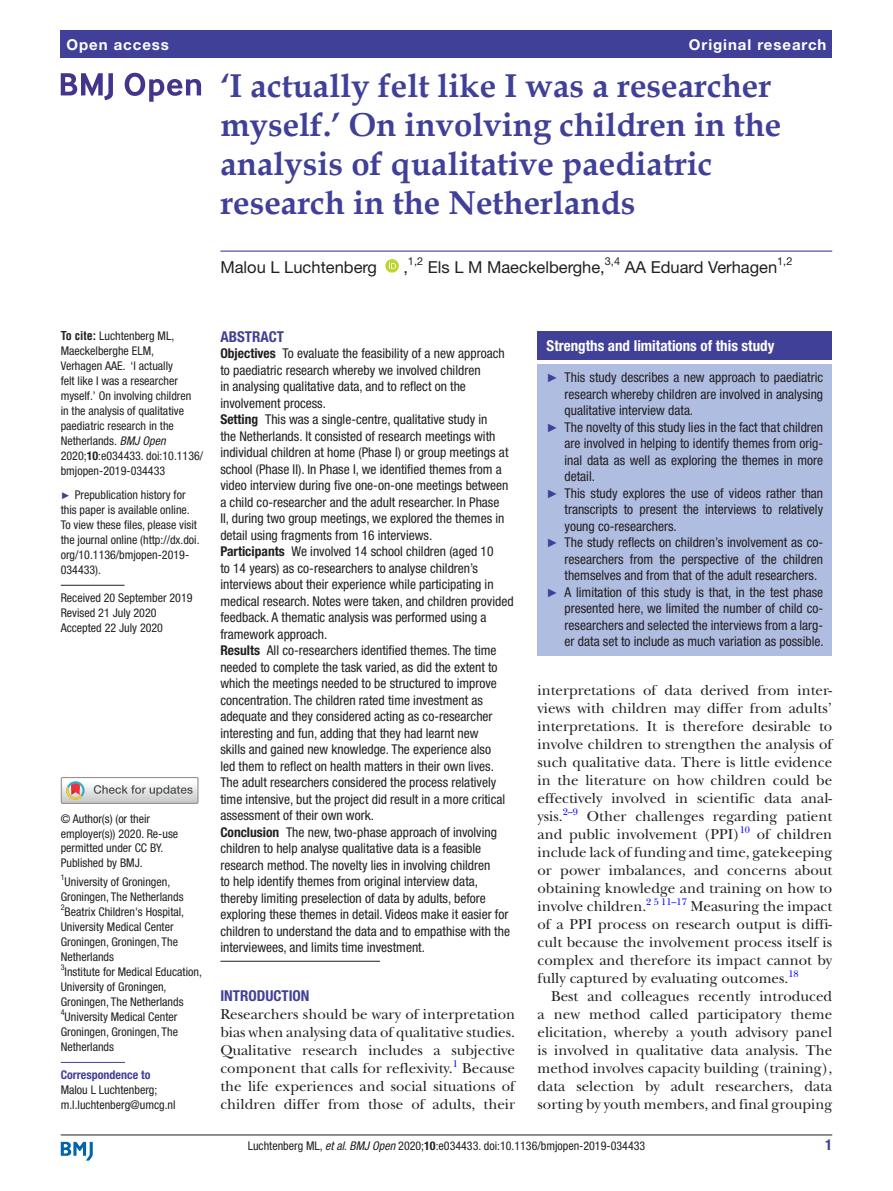
<style>
.page{position:relative;width:893px;height:1191px;background:#fff}
.page>*{position:absolute;margin:0;border:0;box-sizing:border-box;transform-origin:0 0}
.t1{font:700 33px/39px "Book Antiqua";color:#414099}
.t2{font:16.5px "Helvetica Neue LT Std";color:#231f20}
.t3{font:15px/18px "New Baskerville";color:#231f20;text-align:justify}
.t4{font:700 condensed 15px "Helvetica Neue LT Std";color:#fff}
.t5{font:700 15px "Helvetica Neue LT Std";letter-spacing:.065em;color:#fff}
.t6{font:700 condensed 15px "Helvetica Neue LT Std";color:#414099}
.t7{font:condensed 13.5px/16.5px "Helvetica Neue LT Std";color:#231f20}
.t8{font:condensed 12px/15px "Helvetica Neue LT Std";color:#231f20}
.t9{font:700 condensed 12px "Helvetica Neue LT Std";color:#414099}
.t10{font:10.95px "Helvetica Neue LT Std";color:#231f20}
.t11{font:9.9px "New Baskerville";color:#00f}
.t12{font:condensed 7.95px "Helvetica Neue LT Std";color:#231f20}
.s1{font-family:"Helvetica LT Std";font-weight:700}
.s2{font-style:italic}
.s3{font-weight:700}
.s4{font-family:"Arial";font-stretch:normal;font-size:9.75px;color:#414099}
.s5{font-family:"Arial";font-stretch:normal;font-size:12px;color:#414099}
</style>
<div class="page">
<hr style="left:61px;top:1134px;width:771px;height:1px;background:#231f20">
<svg style="left:61px;top:1141px;width:32px;height:19px"></svg>
<div style="left:61px;top:31px;width:771px;height:27px;background:#414099"></div>
<hr style="left:220px;top:250px;width:612px;height:2px;background:#414099">
<svg style="left:385px;top:259px;width:14px;height:14px"></svg>
<hr style="left:61px;top:585px;width:64px;height:1px;background:#231f20">
<hr style="left:61px;top:1062px;width:64px;height:1px;background:#414099">
<svg style="left:61px;top:73px;width:52px;height:27px"></svg>
<svg style="left:125px;top:73px;width:76px;height:29px"></svg>
<div style="left:61px;top:777px;width:138px;height:27px;border:1px solid #969090"></div>
<svg style="left:61px;top:777px;width:137px;height:26px"></svg>
<hr style="left:220px;top:961px;width:160px;height:1px;background:#231f20">
<div style="left:538px;top:331px;width:294px;height:29px;background:#414099"></div>
<div style="left:538px;top:364px;width:294px;height:291px;background:#afbde1"></div>
<p class="t5" style="left:66px;top:35px;width:104px">Open access</p>
<p class="t5" style="left:689px;top:35px;width:139px">Original research</p>
<h1 class="t1" style="left:220px;top:66px;width:562px">‘I actually felt like I was a researcher myself.’ On involving children in the analysis of qualitative paediatric research in the Netherlands</h1>
<p class="t10" style="left:408px;top:255px;width:17px">1,2</p>
<p class="t2" style="left:428px;top:257px;width:179px">Els L M Maeckelberghe,</p>
<p class="t10" style="left:605px;top:255px;width:17px">3,4</p>
<p class="t2" style="left:625px;top:257px;width:154px">AA Eduard Verhagen</p>
<p class="t10" style="left:777px;top:255px;width:17px">1,2</p>
<p class="t2" style="left:220px;top:257px;width:158px">Malou L Luchtenberg</p>
<p class="t2" style="left:403px;top:257px;width:6px">,</p>
<p class="t8" style="left:61px;top:328px;width:144px"><span class="s1">To cite:</span> Luchtenberg ML,<br>Maeckelberghe ELM,<br>Verhagen AAE. ‘I actually<br>felt like I was a researcher myself.’ On involving children<br>in the analysis of qualitative paediatric research in the<br>Netherlands. <span class="s2">BMJ Open<br></span>2020;<span class="s3">10</span>:e034433. doi:10.1136/ bmjopen-2019-034433</p>
<p class="t8" style="left:61px;top:487px;width:140px"><span class="s4">►</span> Prepublication history for this paper is available online.<br>To view these files, please visit the journal online (http://dx.doi. org/10.1136/bmjopen-2019-<br>034433).</p>
<p class="t8" style="left:61px;top:590px;width:133px">Received 20 September 2019<br>Revised 21 July 2020<br>Accepted 22 July 2020</p>
<p class="t8" style="left:61px;top:812px;width:119px;line-height:14.4px">© Author(s) (or their employer(s)) 2020. Re-use permitted under CC BY.<br>Published by BMJ.</p>
<p class="t12" style="left:61px;top:873px;width:5px">1</p>
<p class="t8" style="left:61px;top:874px;width:124px;text-indent:4px">University of Groningen,<br>Groningen, The Netherlands</p>
<p class="t12" style="left:61px;top:903px;width:5px">2</p>
<p class="t8" style="left:61px;top:904px;width:125px;text-indent:4px">Beatrix Children's Hospital,<br>University Medical Center<br>Groningen, Groningen, The<br>Netherlands</p>
<p class="t12" style="left:61px;top:963px;width:5px">3</p>
<p class="t8" style="left:61px;top:964px;width:143px;text-indent:4px">Institute for Medical Education,<br>University of Groningen,<br>Groningen, The Netherlands<br><sup>4</sup>University Medical Center<br>Groningen, Groningen, The<br>Netherlands</p>
<p class="t9" style="left:61px;top:1067px;width:91px">Correspondence to</p>
<p class="t8" style="left:61px;top:1082px;width:116px">Malou L Luchtenberg; m.l.luchtenberg@umcg.nl</p>
<p class="t6" style="left:220px;top:327px;width:65px">ABSTRACT</p>
<p class="t7" style="left:220px;top:345px;width:295px"><span class="s3">Objectives</span> To evaluate the feasibility of a new approach to paediatric research whereby we involved children<br>in analysing qualitative data, and to reflect on the involvement process.<br><span class="s3">Setting</span> This was a single-centre, qualitative study in<br>the Netherlands. It consisted of research meetings with individual children at home (Phase I) or group meetings at school (Phase II). In Phase I, we identified themes from a video interview during five one-on-one meetings between a child co-researcher and the adult researcher. In Phase<br>II, during two group meetings, we explored the themes in detail using fragments from 16 interviews.<br><span class="s3">Participants</span> We involved 14 school children (aged 10<br>to 14 years) as co-researchers to analyse children’s interviews about their experience while participating in medical research. Notes were taken, and children provided feedback. A thematic analysis was performed using a framework approach.<br><span class="s3">Results</span> All co-researchers identified themes. The time needed to complete the task varied, as did the extent to which the meetings needed to be structured to improve concentration. The children rated time investment as adequate and they considered acting as co-researcher interesting and fun, adding that they had learnt new<br>skills and gained new knowledge. The experience also<br>led them to reflect on health matters in their own lives.<br>The adult researchers considered the process relatively time intensive, but the project did result in a more critical assessment of their own work.<br><span class="s3">Conclusion</span> The new, two-phase approach of involving children to help analyse qualitative data is a feasible research method. The novelty lies in involving children<br>to help identify themes from original interview data, thereby limiting preselection of data by adults, before exploring these themes in detail. Videos make it easier for children to understand the data and to empathise with the interviewees, and limits time investment.</p>
<p class="t6" style="left:220px;top:987px;width:91px">INTRODUCTION</p>
<p class="t3" style="left:220px;top:1005px;width:296px">Researchers should be wary of interpretation bias when analysing data of qualitative studies.<br>Qualitative research includes a subjective component that calls for reflexivity.</p>
<p class="t11" style="left:453px;top:1057px;width:7px">1</p>
<p class="t3" style="left:220px;top:1059px;width:296px;text-indent:242px">Because the life experiences and social situations of children differ from those of adults, their</p>
<p class="t4" style="left:547px;top:336px;width:229px">Strengths and limitations of this study</p>
<p class="t7" style="left:547px;top:369px;width:278px"><span class="s5">►</span> This study describes a new approach to paediatric</p>
<p class="t7" style="left:565px;top:386px;width:260px">research whereby children are involved in analysing</p>
<p class="t7" style="left:565px;top:402px;width:130px">qualitative interview data.</p>
<p class="t7" style="left:547px;top:419px;width:278px"><span class="s5">►</span> The novelty of this study lies in the fact that children</p>
<p class="t7" style="left:565px;top:435px;width:260px">are involved in helping to identify themes from orig-</p>
<p class="t7" style="left:565px;top:452px;width:260px">inal data as well as exploring the themes in more</p>
<p class="t7" style="left:565px;top:468px;width:32px">detail.</p>
<p class="t7" style="left:547px;top:485px;width:278px"><span class="s5">►</span> This study explores the use of videos rather than</p>
<p class="t7" style="left:565px;top:501px;width:260px">transcripts to present the interviews to relatively</p>
<p class="t7" style="left:565px;top:518px;width:114px">young co-researchers.</p>
<p class="t7" style="left:547px;top:534px;width:278px"><span class="s5">►</span> The study reflects on children’s involvement as co-</p>
<p class="t7" style="left:565px;top:551px;width:260px">researchers from the perspective of the children</p>
<p class="t7" style="left:565px;top:567px;width:254px">themselves and from that of the adult researchers.</p>
<p class="t7" style="left:547px;top:584px;width:278px"><span class="s5">►</span> A limitation of this study is that, in the test phase</p>
<p class="t7" style="left:565px;top:600px;width:260px">presented here, we limited the number of child co-</p>
<p class="t7" style="left:565px;top:617px;width:260px">researchers and selected the interviews from a larg-</p>
<p class="t7" style="left:565px;top:633px;width:261px">er data set to include as much variation as possible.</p>
<p class="t3" style="left:538px;top:681px;width:296px">interpretations of data derived from inter&shy;views with children may differ from adults’ interpretations. It is therefore desirable to involve children to strengthen the analysis of such qualitative data. There is little evidence in the literature on how children could be effectively involved in scientific data anal&shy;ysis.<sup>2–9</sup></p>
<p class="t3" style="left:538px;top:807px;width:296px;text-indent:49px">Other challenges regarding patient and public involvement (PPI)</p>
<p class="t11" style="left:740px;top:823px;width:12px">10</p>
<p class="t3" style="left:538px;top:825px;width:296px;text-indent:219px">of children include lack of funding and time, gatekeeping or power imbalances, and concerns about obtaining knowledge and training on how to involve children.</p>
<p class="t11" style="left:646px;top:895px;width:42px">2 5 11–17</p>
<p class="t3" style="left:538px;top:897px;width:296px;text-indent:153px">Measuring the impact of a PPI process on research output is diffi&shy;cult because the involvement process itself is complex and therefore its impact cannot by fully captured by evaluating outcomes.</p>
<p class="t11" style="left:788px;top:967px;width:12px">18</p>
<p class="t3" style="left:538px;top:987px;width:296px;text-indent:14px">Best and colleagues recently introduced a new method called participatory theme elicitation, whereby a youth advisory panel is involved in qualitative data analysis. The method involves capacity building (training), data selection by adult researchers, data sorting by youth members, and final grouping</p>
<p class="t8" style="left:248px;top:1137px;width:399px">Luchtenberg ML, <span class="s2">et al</span>. <span class="s2">BMJ Open</span> 2020;<span class="s3">10</span>:e034433. doi:10.1136/bmjopen-2019-034433</p>
<p class="t6" style="left:825px;top:1135px;width:9px">1</p>
</div>
